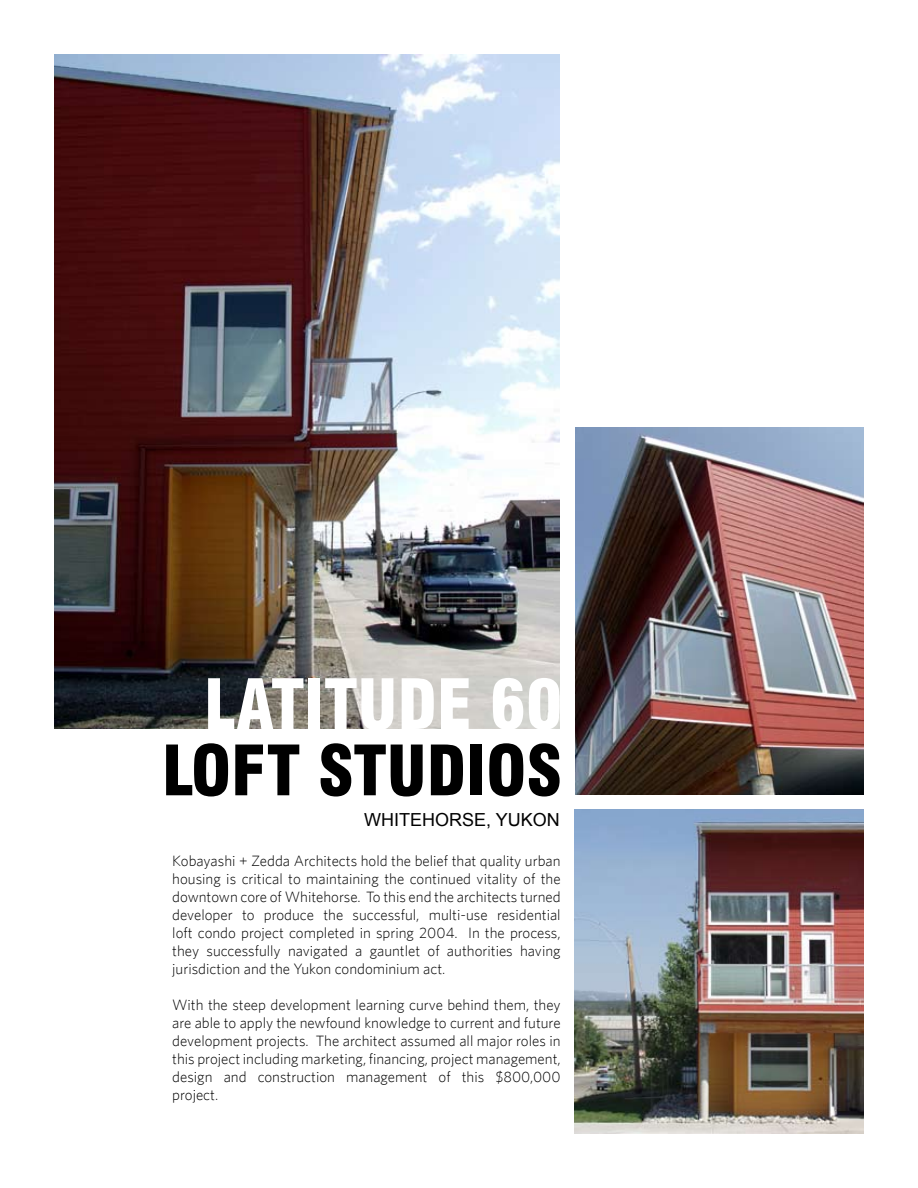
<style>
.page{position:relative;width:918px;height:1188px;background:#fff}
.page>*{position:absolute;margin:0;border:0;box-sizing:border-box;transform-origin:0 0}
.t1{font:900 condensed 67.5px "Swiss 721 BT";color:#000}
.t2{font:900 condensed 67.5px "Swiss 721 BT";color:#fff}
.t3{font:18px "Arial";color:#000}
.t4{font:300 15px/18px "Whitney";color:#000;text-align:justify}
</style>
<div class="page">
<img style="left:54px;top:54px;width:506px;height:675px">
<img style="left:575px;top:428px;width:289px;height:367px">
<img style="left:575px;top:810px;width:289px;height:324px">
<h1 class="t2" style="left:204px;top:664px;width:360px">LATITUDE 60</h1>
<h1 class="t1" style="left:162px;top:730px;width:401px">LOFT STUDIOS</h1>
<p class="t3" style="left:364px;top:808px;width:197px">WHITEHORSE, YUKON</p>
<p class="t4" style="left:172px;top:851px;width:390px">Kobayashi + Zedda Architects hold the belief that quality urban housing is critical to maintaining the continued vitality of the downtown core of Whitehorse. To this end the architects turned developer to produce the successful, multi-use residential loft condo project completed in spring 2004. In the process, they successfully navigated a gauntlet of authorities having jurisdiction and the Yukon condominium act.</p>
<p class="t4" style="left:172px;top:995px;width:390px">With the steep development learning curve behind them, they are able to apply the newfound knowledge to current and future development projects. The architect assumed all major roles in this project including marketing, financing, project management, design and construction management of this $800,000 project.</p>
</div>
